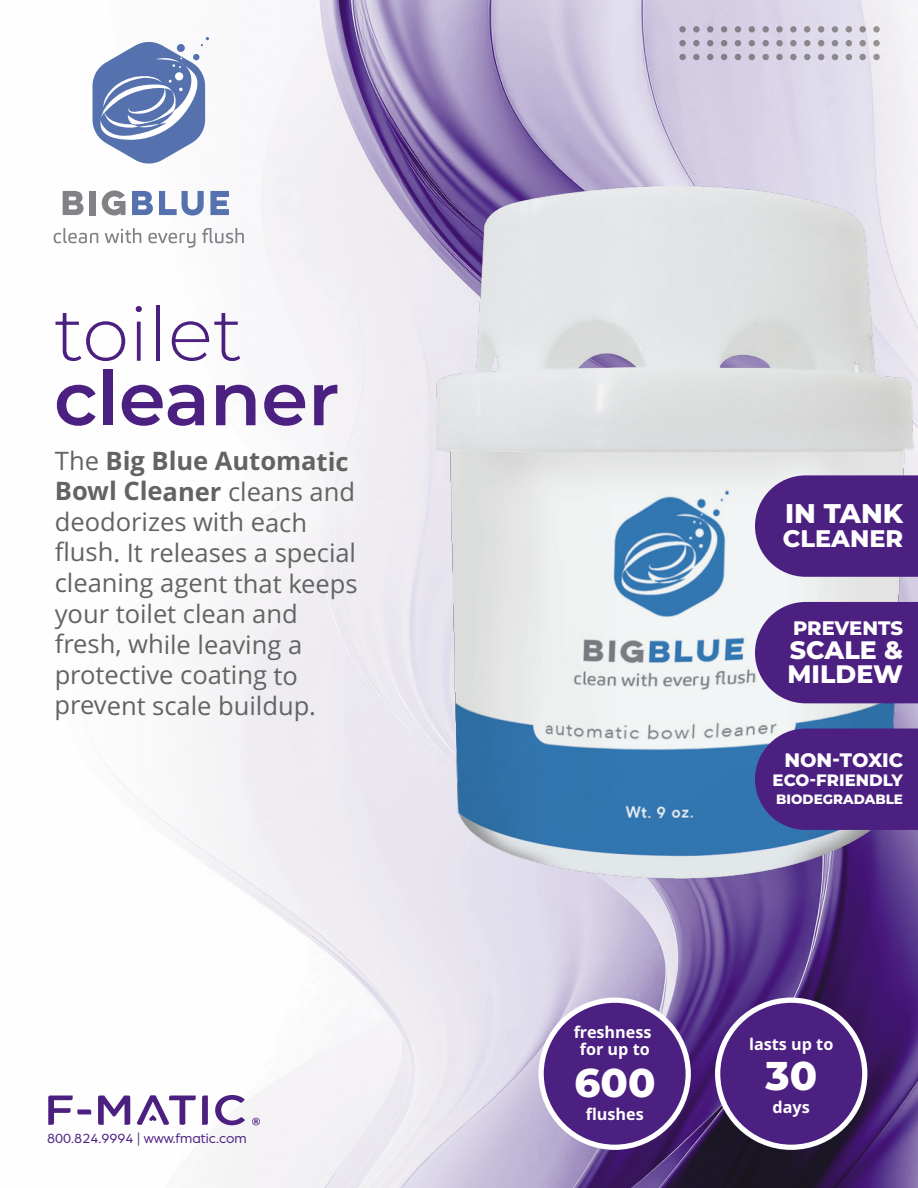
<style>
.page{position:relative;width:918px;height:1188px;background:#fff}
.page>*{position:absolute;margin:0;border:0;box-sizing:border-box;transform-origin:0 0}
.t1{font:600 75px "Montserrat";color:#4c2081}
.t2{font:300 75px "Montserrat";color:#4c2081}
.t3{font:800 40.05px "Montserrat";color:#fff}
.t4{font:800 27px "Montserrat";color:#fff}
.t5{font:25.5px/30.6px "Open Sans";letter-spacing:-.005em;color:#636363}
.t6{font:800 25.2px/24px "Montserrat";color:#fff}
.t7{font:800 24px "Montserrat";color:#fff}
.t8{font:800 19.5px "Montserrat";color:#fff}
.t9{font:800 16.5px "Montserrat";color:#fff}
.t10{font:700 16.2px/16.2px "Open Sans";color:#fff;text-align:center}
.t11{font:14.25px "Arboria";color:#4c2081}
.t12{font:800 13.5px "Montserrat";color:#fff}
.s1{font-weight:700}
</style>
<div class="page">
<img style="left:270px;top:0;width:648px;height:1188px">
<img style="left:435px;top:185px;width:479px;height:695px">
<div style="left:859px;top:26px;width:7px;height:7px;background:#8f8a8f;border-radius:50%"></div>
<div style="left:859px;top:40px;width:7px;height:6px;background:#908a8f;border-radius:50%"></div>
<div style="left:859px;top:54px;width:7px;height:6px;background:#908a8f;border-radius:50%"></div>
<svg style="left:873px;top:26px;width:7px;height:7px"></svg>
<div style="left:873px;top:40px;width:7px;height:6px;background:#979292;border-radius:50%"></div>
<div style="left:873px;top:54px;width:7px;height:6px;background:#979091;border-radius:50%"></div>
<div style="left:818px;top:26px;width:6px;height:7px;background:#8d878d;border-radius:50%"></div>
<svg style="left:818px;top:40px;width:6px;height:6px"></svg>
<svg style="left:818px;top:54px;width:6px;height:6px"></svg>
<div style="left:832px;top:26px;width:6px;height:7px;background:#8e888e;border-radius:50%"></div>
<svg style="left:832px;top:40px;width:6px;height:6px"></svg>
<svg style="left:832px;top:54px;width:6px;height:6px"></svg>
<div style="left:846px;top:26px;width:6px;height:7px;background:#908a8f;border-radius:50%"></div>
<svg style="left:846px;top:40px;width:6px;height:6px"></svg>
<svg style="left:846px;top:54px;width:6px;height:6px"></svg>
<svg style="left:693px;top:26px;width:7px;height:7px"></svg>
<div style="left:693px;top:40px;width:7px;height:6px;background:#867f89;border-radius:50%"></div>
<div style="left:693px;top:54px;width:7px;height:6px;background:#867f89;border-radius:50%"></div>
<div style="left:707px;top:26px;width:6px;height:7px;background:#847d87;border-radius:50%"></div>
<svg style="left:707px;top:40px;width:6px;height:6px"></svg>
<svg style="left:707px;top:54px;width:6px;height:6px"></svg>
<div style="left:721px;top:26px;width:6px;height:7px;background:#867f89;border-radius:50%"></div>
<svg style="left:721px;top:40px;width:6px;height:6px"></svg>
<svg style="left:721px;top:54px;width:6px;height:6px"></svg>
<svg style="left:679px;top:26px;width:7px;height:7px"></svg>
<div style="left:679px;top:40px;width:7px;height:6px;background:#857d88;border-radius:50%"></div>
<div style="left:679px;top:54px;width:7px;height:6px;background:#867f89;border-radius:50%"></div>
<svg style="left:776px;top:26px;width:7px;height:7px"></svg>
<div style="left:776px;top:40px;width:7px;height:6px;background:#88828a;border-radius:50%"></div>
<div style="left:776px;top:54px;width:7px;height:6px;background:#89828a;border-radius:50%"></div>
<svg style="left:790px;top:26px;width:7px;height:7px"></svg>
<div style="left:790px;top:40px;width:7px;height:6px;background:#8b858c;border-radius:50%"></div>
<div style="left:790px;top:54px;width:7px;height:6px;background:#8b858c;border-radius:50%"></div>
<div style="left:804px;top:26px;width:6px;height:7px;background:#8d878d;border-radius:50%"></div>
<svg style="left:804px;top:40px;width:6px;height:6px"></svg>
<svg style="left:804px;top:54px;width:6px;height:6px"></svg>
<div style="left:735px;top:26px;width:6px;height:7px;background:#878089;border-radius:50%"></div>
<svg style="left:735px;top:40px;width:6px;height:6px"></svg>
<svg style="left:735px;top:54px;width:6px;height:6px"></svg>
<div style="left:749px;top:26px;width:6px;height:7px;background:#87818a;border-radius:50%"></div>
<svg style="left:749px;top:40px;width:6px;height:6px"></svg>
<svg style="left:749px;top:54px;width:6px;height:6px"></svg>
<div style="left:762px;top:26px;width:7px;height:7px;background:#8a838c;border-radius:50%"></div>
<div style="left:762px;top:40px;width:7px;height:6px;background:#8a838c;border-radius:50%"></div>
<div style="left:762px;top:54px;width:7px;height:6px;background:#8a838c;border-radius:50%"></div>
<svg style="left:715px;top:998px;width:152px;height:152px;background:#593584"></svg>
<svg style="left:539px;top:998px;width:152px;height:152px;background:#6c4a97"></svg>
<svg style="left:755px;top:602px;width:163px;height:101px;background:#572e88"></svg>
<svg style="left:755px;top:729px;width:163px;height:101px;background:#4e2885"></svg>
<svg style="left:755px;top:475px;width:163px;height:102px;background:#572f89"></svg>
<svg style="left:215px;top:1095px;width:30px;height:30px"></svg>
<svg style="left:202px;top:1096px;width:6px;height:29px"></svg>
<svg style="left:98px;top:1096px;width:32px;height:29px"></svg>
<svg style="left:48px;top:1096px;width:43px;height:29px"></svg>
<svg style="left:137px;top:1095px;width:59px;height:30px"></svg>
<svg style="left:252px;top:1118px;width:8px;height:7px"></svg>
<svg style="left:54px;top:228px;width:44px;height:15px"></svg>
<svg style="left:105px;top:228px;width:36px;height:15px"></svg>
<svg style="left:148px;top:233px;width:47px;height:15px"></svg>
<svg style="left:202px;top:228px;width:42px;height:15px"></svg>
<svg style="left:63px;top:191px;width:21px;height:24px"></svg>
<div style="left:90px;top:191px;width:6px;height:24px;background:#808286"></div>
<svg style="left:102px;top:190px;width:23px;height:26px"></svg>
<svg style="left:132px;top:191px;width:21px;height:24px"></svg>
<svg style="left:159px;top:191px;width:45px;height:25px"></svg>
<svg style="left:210px;top:191px;width:19px;height:24px"></svg>
<svg style="left:93px;top:37px;width:116px;height:127px"></svg>
<h1 class="t2" style="left:54px;top:284px;width:190px">toilet</h1>
<h1 class="t1" style="left:54px;top:349px;width:287px">cleaner</h1>
<p class="t5" style="left:55px;top:445px;width:305px">The <span class="s1">Big Blue Automatic<br>Bowl Cleaner</span> cleans and deodorizes with each flush. It releases a special cleaning agent that keeps your toilet clean and fresh, while leaving a protective coating to prevent scale buildup.</p>
<p class="t11" style="left:47px;top:1129px;width:201px">800.824.9994 | www.fmatic.com</p>
<p class="t10" style="left:574px;top:1024px;width:79px">freshness for up to</p>
<h2 class="t3" style="left:575px;top:1054px;width:82px">600</h2>
<p class="t10" style="left:586px;top:1105px;width:60px">flushes</p>
<p class="t4" style="left:785px;top:494px;width:120px">IN TANK</p>
<p class="t7" style="left:783px;top:521px;width:122px">CLEANER</p>
<p class="t8" style="left:793px;top:613px;width:111px">PREVENTS</p>
<p class="t6" style="left:788px;top:636px;width:117px">SCALE &amp;<br>MILDEW</p>
<p class="t8" style="left:784px;top:746px;width:120px">NON-TOXIC</p>
<p class="t9" style="left:773px;top:769px;width:132px">ECO-FRIENDLY</p>
<p class="t12" style="left:776px;top:790px;width:128px">BIODEGRADABLE</p>
<p class="t10" style="left:749px;top:1035px;width:86px">lasts up to</p>
<h2 class="t3" style="left:766px;top:1047px;width:53px">30</h2>
<p class="t10" style="left:773px;top:1098px;width:39px">days</p>
</div>
